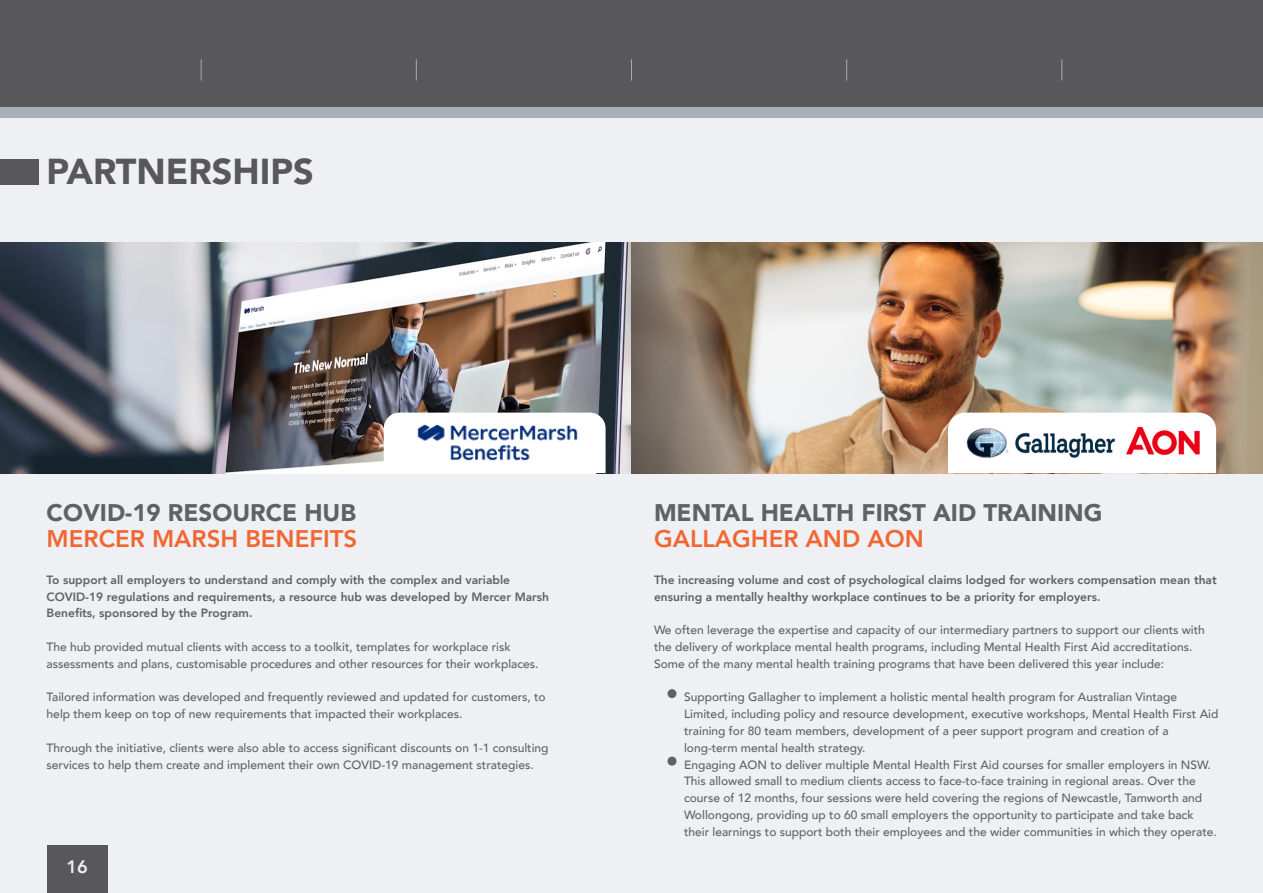
<style>
.page{position:relative;width:1263px;height:893px;background:#eff0f3}
.page>*{position:absolute;margin:0;border:0;box-sizing:border-box;transform-origin:0 0}
.t1{font:900 36px "Avenir";color:#58585a}
.t2{font:900 24px "Avenir";color:#606161}
.t3{font:800 24px "Avenir";color:#f16632}
.t4{font:800 18px "Avenir";color:#eff0f3}
.t5{font:500 12px/16.8px "Avenir";color:#606161}
.t6{font:800 12px/16.8px "Avenir";color:#606161}
</style>
<div class="page">
<div style="left:0;top:0;width:1263px;height:118px;background:#58585a"></div>
<div style="left:0;top:108px;width:1263px;height:10px;background:#a9b1b8"></div>
<div style="left:47px;top:845px;width:60px;height:48px;background:#58585a"></div>
<svg style="left:201px;top:59px;width:1px;height:22px"></svg>
<svg style="left:416px;top:59px;width:1px;height:22px"></svg>
<svg style="left:631px;top:59px;width:1px;height:22px"></svg>
<svg style="left:846px;top:59px;width:1px;height:22px"></svg>
<svg style="left:1061px;top:59px;width:1px;height:22px"></svg>
<img style="left:0;top:243px;width:1263px;height:230px">
<img style="left:953px;top:409px;width:176px;height:65px">
<div style="left:667px;top:689px;width:9px;height:9px;background:#606161;border-radius:50%"></div>
<div style="left:667px;top:757px;width:9px;height:9px;background:#606161;border-radius:50%"></div>
<div style="left:0;top:159px;width:39px;height:26px;background:#58585a"></div>
<svg style="left:384px;top:413px;width:221px;height:60px"></svg>
<svg style="left:948px;top:413px;width:268px;height:60px"></svg>
<h1 class="t1" style="left:46px;top:141px;width:269px">PARTNERSHIPS</h1>
<h2 class="t2" style="left:47px;top:492px;width:311px">COVID-19 RESOURCE HUB</h2>
<h2 class="t3" style="left:47px;top:520px;width:312px">MERCER MARSH BENEFITS</h2>
<p class="t6" style="left:47px;top:571px;width:504px">To support all employers to understand and comply with the complex and variable<br>COVID-19 regulations and requirements, a resource hub was developed by Mercer Marsh<br>Benefits, sponsored by the Program.</p>
<p class="t5" style="left:47px;top:638px;width:493px">The hub provided mutual clients with access to a toolkit, templates for workplace risk assessments and plans, customisable procedures and other resources for their workplaces.</p>
<p class="t5" style="left:47px;top:688px;width:501px">Tailored information was developed and frequently reviewed and updated for customers, to help them keep on top of new requirements that impacted their workplaces.</p>
<p class="t5" style="left:47px;top:739px;width:503px">Through the initiative, clients were also able to access significant discounts on 1-1 consulting services to help them create and implement their own COVID-19 management strategies.</p>
<h3 class="t4" style="left:66px;top:853px;width:23px">16</h3>
<h2 class="t2" style="left:654px;top:492px;width:450px">MENTAL HEALTH FIRST AID TRAINING</h2>
<h2 class="t3" style="left:654px;top:520px;width:271px">GALLAGHER AND AON</h2>
<p class="t6" style="left:654px;top:571px;width:564px">The increasing volume and cost of psychological claims lodged for workers compensation mean that ensuring a mentally healthy workplace continues to be a priority for employers.</p>
<p class="t5" style="left:654px;top:621px;width:552px">We often leverage the expertise and capacity of our intermediary partners to support our clients with the delivery of workplace mental health programs, including Mental Health First Aid accreditations.<br>Some of the many mental health training programs that have been delivered this year include:</p>
<p class="t5" style="left:684px;top:688px;width:536px">Supporting Gallagher to implement a holistic mental health program for Australian Vintage Limited, including policy and resource development, executive workshops, Mental Health First Aid training for 80 team members, development of a peer support program and creation of a long-term mental health strategy.<br>Engaging AON to deliver multiple Mental Health First Aid courses for smaller employers in NSW.<br>This allowed small to medium clients access to face-to-face training in regional areas. Over the course of 12 months, four sessions were held covering the regions of Newcastle, Tamworth and Wollongong, providing up to 60 small employers the opportunity to participate and take back their learnings to support both their employees and the wider communities in which they operate.</p>
</div>
